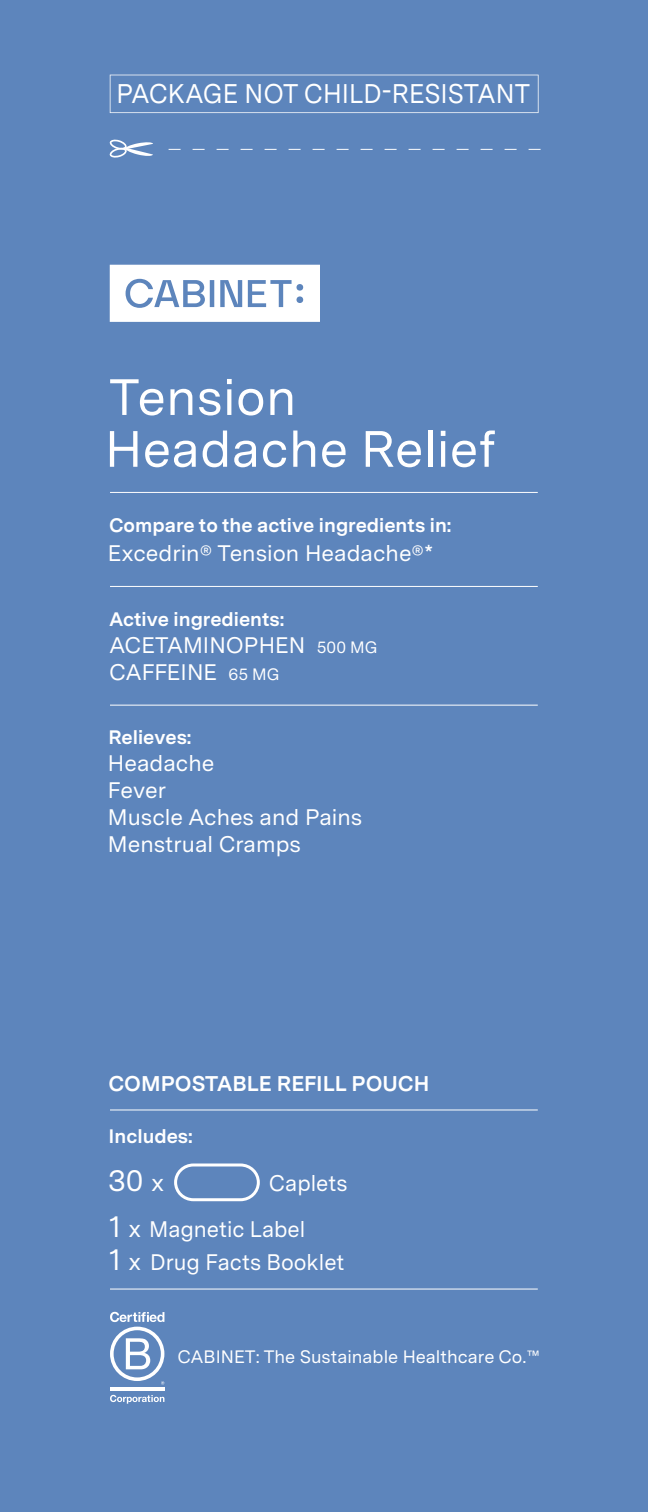
<style>
.page{position:relative;width:648px;height:1512px;background:#5d85bc}
.page>*{position:absolute;margin:0;border:0;box-sizing:border-box;transform-origin:0 0}
.t1{font:51px/51.9px "Messina Sans";letter-spacing:.005em;color:#fff}
.t2{font:30px "Messina Sans";color:#fff}
.t3{font:27px "Messina Sans";color:#fff;scale:.95 1}
.t4{font:22.5px/27px "Messina Sans";color:#fff}
.t5{font:700 21.3px "Messina Sans";color:#fff}
.t6{font:700 19.5px "Messina Sans";color:#fff}
.t7{font:18px "Messina Sans";color:#fff}
.s1{font-size:16.5px}
.s2{font-size:24px}
.s3{font-size:30px}
</style>
<div class="page">
<svg style="left:169px;top:149px;width:372px;height:1px"></svg>
<svg style="left:109px;top:139px;width:44px;height:19px"></svg>
<hr style="left:110px;top:586px;width:428px;height:1px;background:#fff">
<hr style="left:110px;top:705px;width:428px;height:1px;background:#fff">
<hr style="left:110px;top:492px;width:428px;height:1px;background:#fff">
<svg style="left:110px;top:265px;width:210px;height:57px;background:#e4ebf4"></svg>
<div style="left:174px;top:1164px;width:86px;height:37px;border:3px solid #fff;border-radius:18px"></div>
<svg style="left:110px;top:75px;width:429px;height:38px"></svg>
<hr style="left:110px;top:1109px;width:428px;height:1px;background:#fff">
<hr style="left:110px;top:1289px;width:428px;height:1px;background:#fff">
<hr style="left:110px;top:1387px;width:54px;height:3px;background:#fff">
<svg style="left:110px;top:1312px;width:54px;height:73px"></svg>
<svg style="left:110px;top:1395px;width:54px;height:9px"></svg>
<p class="t3" style="left:116px;top:75px;width:437px">PACKAGE NOT CHILD-RESISTANT</p>
<h1 class="t1" style="left:105px;top:370px;width:393px">Tension<br>Headache Relief</h1>
<p class="t6" style="left:109px;top:511px;width:344px">Compare to the active ingredients in:</p>
<p class="t4" style="left:108px;top:539px;width:327px">Excedrin® Tension Headache®*</p>
<p class="t6" style="left:109px;top:605px;width:177px">Active ingredients:</p>
<p class="t4" style="left:109px;top:631px;width:270px">ACETAMINOPHEN <span class="s1">500 MG<br></span>CAFFEINE <span class="s1">65 MG</span></p>
<p class="t6" style="left:108px;top:723px;width:85px">Relieves:</p>
<p class="t4" style="left:108px;top:750px;width:256px">Headache<br>Fever<br>Muscle Aches and Pains<br>Menstrual Cramps</p>
<p class="t5" style="left:108px;top:1068px;width:323px">COMPOSTABLE REFILL POUCH</p>
<p class="t6" style="left:109px;top:1122px;width:86px">Includes:</p>
<h2 class="t2" style="left:108px;top:1160px;width:58px">30 <span class="s2">x</span></h2>
<p class="t4" style="left:269px;top:1170px;width:80px">Caplets</p>
<p class="t4" style="left:109px;top:1212px;width:237px;line-height:33px"><span class="s3">1</span> <span class="s2">x</span> Magnetic Label<br><span class="s3">1</span> <span class="s2">x</span> Drug Facts Booklet</p>
<p class="t7" style="left:177px;top:1344px;width:364px">CABINET: The Sustainable Healthcare Co.™</p>
</div>
